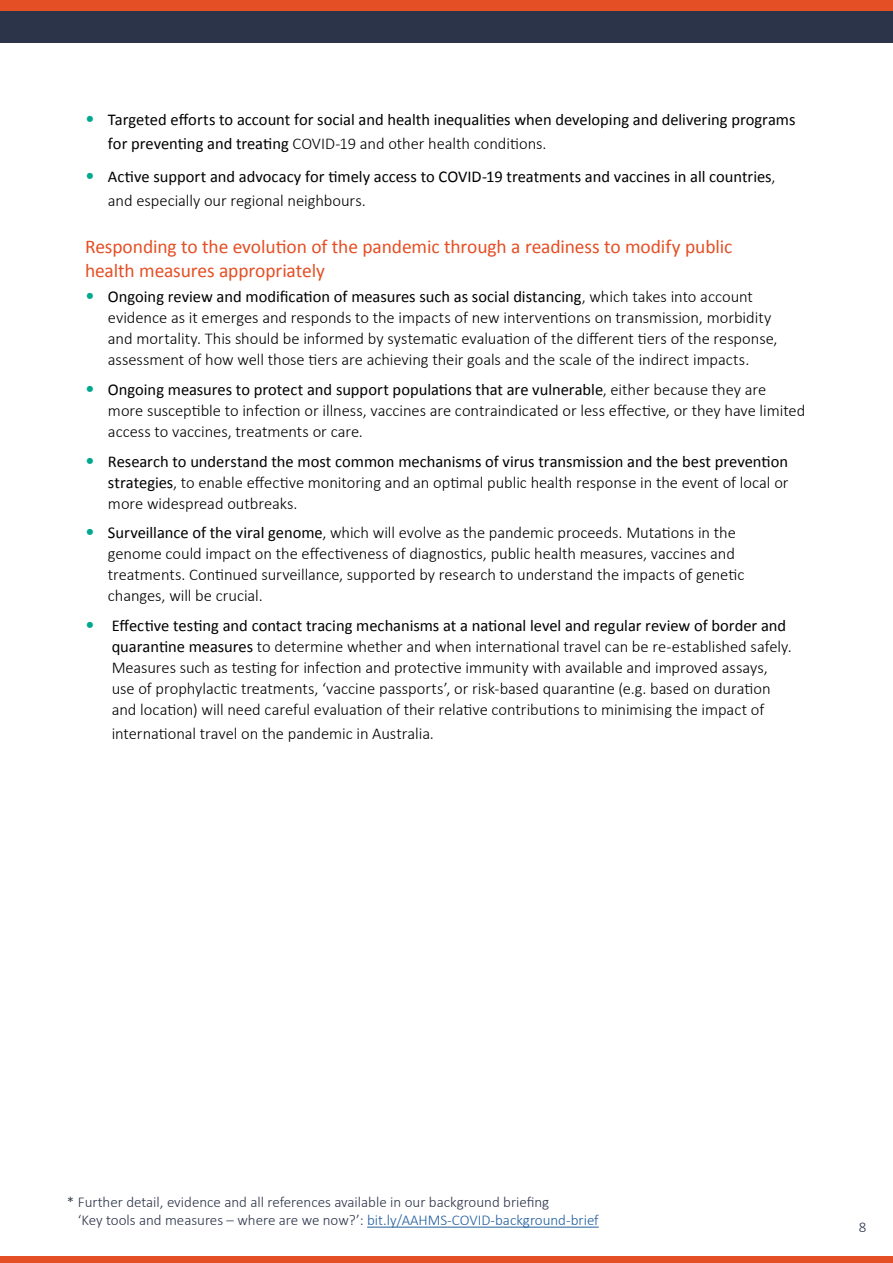
<style>
.page{position:relative;width:893px;height:1263px;background:#fff}
.page>*{position:absolute;margin:0;border:0;box-sizing:border-box;transform-origin:0 0}
.t1{font:19.5px/24px "Calibri";letter-spacing:-.005em;color:#e54f25}
.t2{font:300 16.5px/21px "Calibri";letter-spacing:-.005em;color:#000}
.t3{font:16.5px/24px "Calibri";color:#000}
.t4{font:300 15px/18px "Calibri";color:#2b3449}
.s1{font-size:19.5px;color:#00a88e}
.s2{font-weight:300}
.s3{font-weight:400;font-size:19.5px;color:#00a88e}
.s4{font-weight:400}
.s5{color:#215e9e}
</style>
<div class="page">
<div style="left:0;top:0;width:893px;height:43px;background:#2b3449"></div>
<div style="left:0;top:0;width:893px;height:11px;background:#e54f25"></div>
<div style="left:0;top:1256px;width:893px;height:7px;background:#e54f25"></div>
<hr style="left:367px;top:1227px;width:232px;height:1px;background:#215e9e">
<p class="t3" style="left:108px;top:107px;width:689px;text-indent:-23px"><span class="s1">•</span> Targeted efforts to account for social and health inequalities when developing and delivering programs for preventing and treating <span class="s2">COVID-19 and other health conditions.</span></p>
<p class="t3" style="left:108px;top:163px;width:669px;text-indent:-23px"><span class="s1">•</span> Active support and advocacy for timely access to COVID-19 treatments and vaccines in all countries<span class="s2">, and especially our regional neighbours.</span></p>
<p class="t1" style="left:85px;top:234px;width:649px">Responding to the evolution of the pandemic through a readiness to modify public health measures appropriately</p>
<p class="t2" style="left:108px;top:286px;width:671px;text-indent:-23px"><span class="s3">•</span> <span class="s4">Ongoing review and modification of measures such as social distancing</span>, which takes into account evidence as it emerges and responds to the impacts of new interventions on transmission, morbidity and mortality. This should be informed by systematic evaluation of the different tiers of the response, assessment of how well those tiers are achieving their goals and the scale of the indirect impacts.</p>
<p class="t2" style="left:108px;top:379px;width:699px;text-indent:-23px"><span class="s3">•</span> <span class="s4">Ongoing measures to protect and support populations that are vulnerable</span>, either because they are more susceptible to infection or illness, vaccines are contraindicated or less effective, or they have limited access to vaccines, treatments or care.</p>
<p class="t2" style="left:108px;top:450px;width:682px;text-align:justify;text-indent:-23px"><span class="s3">•</span> <span class="s4">Research to understand the most common mechanisms of virus transmission and the best prevention strategies</span>, to enable effective monitoring and an optimal public health response in the event of local or more widespread outbreaks.</p>
<p class="t2" style="left:108px;top:522px;width:638px;text-indent:-23px"><span class="s3">•</span> <span class="s4">Surveillance of the viral genome</span>, which will evolve as the pandemic proceeds. Mutations in the genome could impact on the effectiveness of diagnostics, public health measures, vaccines and treatments. Continued surveillance, supported by research to understand the impacts of genetic changes, will be crucial.</p>
<p class="t2" style="left:112px;top:614px;width:682px;text-indent:-27px"><span class="s3">•</span> <span class="s4">Effective testing and contact tracing mechanisms at a national level and regular review of border and quarantine measures</span> to determine whether and when international travel can be re-established safely.<br>Measures such as testing for infection and protective immunity with available and improved assays, use of prophylactic treatments, ‘vaccine passports’, or risk-based quarantine (e.g. based on duration and location) will need careful evaluation of their relative contributions to minimising the impact of</p>
<p class="t2" style="left:112px;top:722px;width:324px">international travel on the pandemic in Australia.</p>
<p class="t4" style="left:78px;top:1193px;width:522px;text-indent:-11px">* Further detail, evidence and all references available in our background briefing<br>‘Key tools and measures – where are we now?’: <span class="s5">bit.ly/AAHMS-COVID-background-brief</span></p>
<p class="t4" style="left:859px;top:1217px;width:9px">8</p>
</div>
